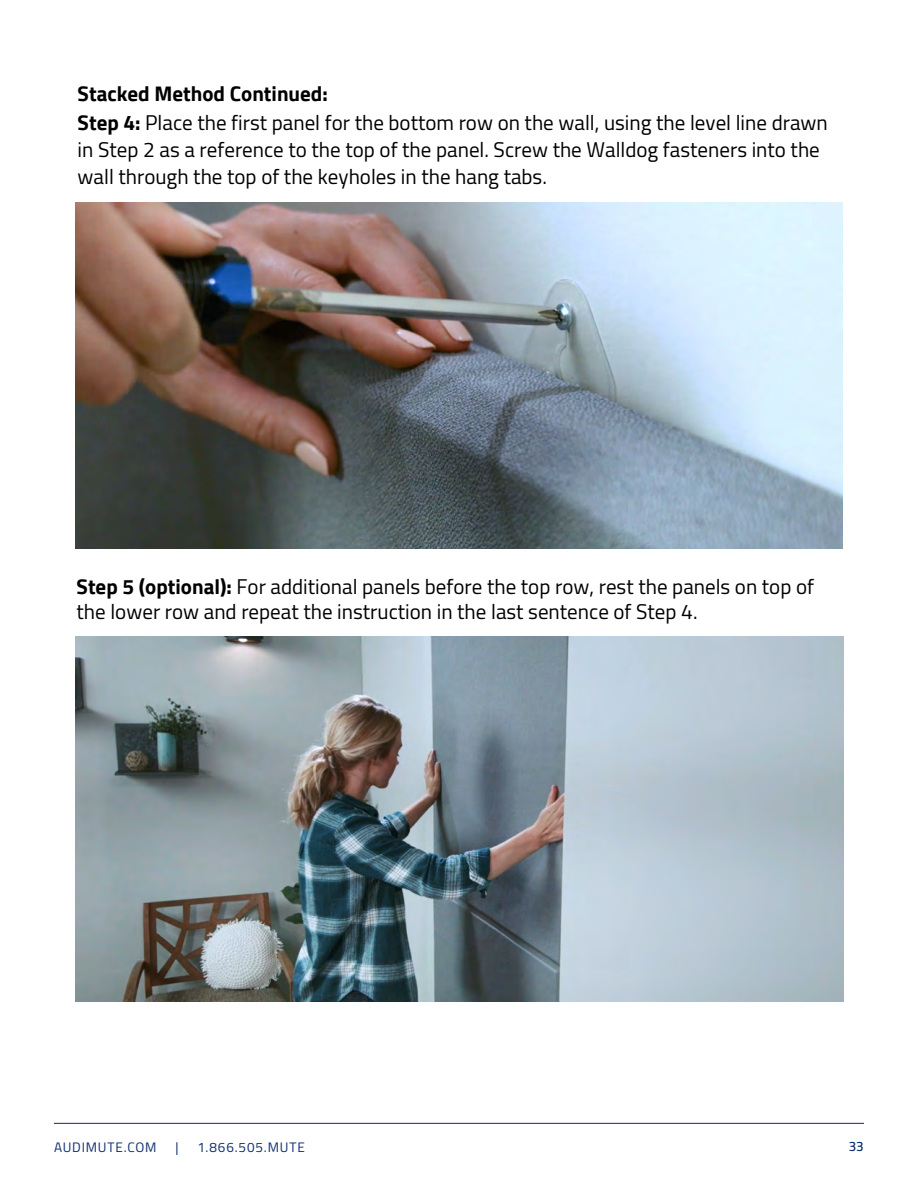
<style>
.page{position:relative;width:918px;height:1188px;background:#fff}
.page>*{position:absolute;margin:0;border:0;box-sizing:border-box;transform-origin:0 0}
.t1{font:21px/27.9px "Cairo";color:#000}
.t2{font:13.5px "Cairo";letter-spacing:.06em;color:#0d2b6d}
.t3{font:600 13.5px "Cairo";color:#0d2b6d}
.s1{font-weight:700}
</style>
<div class="page">
<hr style="left:54px;top:1123px;width:810px;height:1px;background:#0d2b6d">
<img style="left:75px;top:203px;width:768px;height:346px">
<img style="left:75px;top:637px;width:768px;height:365px">
<p class="t1" style="left:78px;top:79px;width:752px"><span class="s1">Stacked Method Continued:<br>Step 4:</span> Place the first panel for the bottom row on the wall, using the level line drawn in Step 2 as a reference to the top of the panel. Screw the Walldog fasteners into the wall through the top of the keyholes in the hang tabs.</p>
<p class="t1" style="left:77px;top:574px;width:739px;line-height:25.2px"><span class="s1">Step 5 (optional):</span> For additional panels before the top row, rest the panels on top of the lower row and repeat the instruction in the last sentence of Step 4.</p>
<p class="t2" style="left:54px;top:1136px;width:104px">AUDIMUTE.COM</p>
<p class="t2" style="left:175px;top:1136px;width:5px">|</p>
<p class="t2" style="left:197px;top:1136px;width:109px">1.866.505.MUTE</p>
<p class="t3" style="left:849px;top:1135px;width:16px">33</p>
</div>
